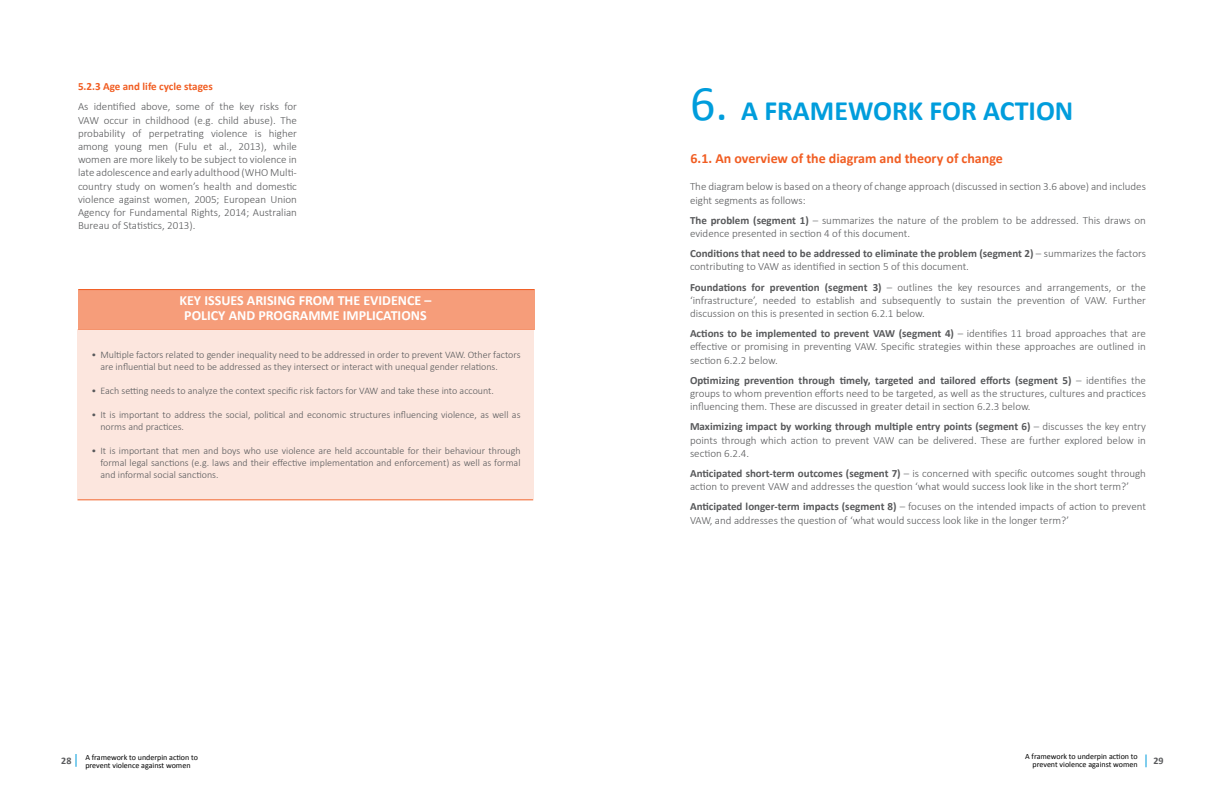
<style>
.page{position:relative;width:1224px;height:792px;background:#fff}
.page>*{position:absolute;margin:0;border:0;box-sizing:border-box;transform-origin:0 0}
.t1{font:700 28px "Calibri";color:#009ddc}
.t2{font:700 14px/15px "Calibri";color:#fff;text-align:center}
.t3{font:700 14px "Calibri";color:#f15d22}
.t4{font:300 11px/13.2px "Calibri";color:#58595b;text-align:justify}
.t5{font:700 11px "Calibri";color:#f15d22}
.t6{font:300 10px/12px "Calibri";color:#58595b}
.t7{font:700 10px "Calibri";color:#58595b}
.t8{font:8px/8px "Calibri";color:#000}
.s1{font-weight:400;font-size:50px}
.s2{font-weight:700}
</style>
<div class="page">
<svg style="left:76px;top:754px;width:1px;height:13px"></svg>
<svg style="left:1146px;top:754px;width:1px;height:13px"></svg>
<div style="left:78px;top:289px;width:457px;height:40px;background:#f69d7a"></div>
<div style="left:78px;top:329px;width:456px;height:170px;background:#fce6de"></div>
<hr style="left:78px;top:289px;width:456px;height:1px;background:#f15d22">
<hr style="left:78px;top:499px;width:455px;height:1px;background:#f15d22">
<p class="t5" style="left:78px;top:80px;width:136px">5.2.3 Age and life cycle stages</p>
<p class="t4" style="left:78px;top:100px;width:221px">As identified above, some of the key risks for VAW occur in childhood (e.g. child abuse). The probability of perpetrating violence is higher among young men (Fulu et al., 2013), while women are more likely to be subject to violence in late adolescence and early adulthood (WHO Multi&shy;country study on women’s health and domestic violence against women, 2005; European Union Agency for Fundamental Rights, 2014; Australian Bureau of Statistics, 2013).</p>
<p class="t2" style="left:179px;top:293px;width:254px">KEY ISSUES ARISING FROM THE EVIDENCE –<br>POLICY AND PROGRAMME IMPLICATIONS</p>
<p class="t6" style="left:100px;top:348px;width:422px;text-indent:-9px">• Multiple factors related to gender inequality need to be addressed in order to prevent VAW. Other factors are influential but need to be addressed as they intersect or interact with unequal gender relations.</p>
<p class="t6" style="left:91px;top:384px;width:404px">• Each setting needs to analyze the context specific risk factors for VAW and take these into account.</p>
<p class="t6" style="left:100px;top:408px;width:422px;text-indent:-9px">• It is important to address the social, political and economic structures influencing violence, as well as norms and practices.</p>
<p class="t6" style="left:100px;top:444px;width:422px;text-align:justify;text-indent:-9px">• It is important that men and boys who use violence are held accountable for their behaviour through formal legal sanctions (e.g. laws and their effective implementation and enforcement) as well as formal and informal social sanctions.</p>
<h1 class="t1" style="left:690px;top:93px;width:385px"><span class="s1">6.</span> A FRAMEWORK FOR ACTION</h1>
<p class="t3" style="left:690px;top:150px;width:314px">6.1. An overview of the diagram and theory of change</p>
<p class="t4" style="left:690px;top:180px;width:458px">The diagram below is based on a theory of change approach (discussed in section 3.6 above) and includes eight segments as follows:</p>
<p class="t4" style="left:690px;top:214px;width:458px"><span class="s2">The problem (segment 1)</span> – summarizes the nature of the problem to be addressed. This draws on evidence presented in section 4 of this document.</p>
<p class="t4" style="left:690px;top:247px;width:458px"><span class="s2">Conditions that need to be addressed to eliminate the problem (segment 2)</span> – summarizes the factors contributing to VAW as identified in section 5 of this document.</p>
<p class="t4" style="left:690px;top:280px;width:458px"><span class="s2">Foundations for prevention (segment 3)</span> – outlines the key resources and arrangements, or the ‘infrastructure’, needed to establish and subsequently to sustain the prevention of VAW. Further discussion on this is presented in section 6.2.1 below.</p>
<p class="t4" style="left:690px;top:327px;width:458px"><span class="s2">Actions to be implemented to prevent VAW (segment 4)</span> – identifies 11 broad approaches that are effective or promising in preventing VAW. Specific strategies within these approaches are outlined in section 6.2.2 below.</p>
<p class="t4" style="left:690px;top:374px;width:458px"><span class="s2">Optimizing prevention through timely, targeted and tailored efforts (segment 5)</span> – identifies the groups to whom prevention efforts need to be targeted, as well as the structures, cultures and practices influencing them. These are discussed in greater detail in section 6.2.3 below.</p>
<p class="t4" style="left:690px;top:420px;width:458px"><span class="s2">Maximizing impact by working through multiple entry points (segment 6)</span> – discusses the key entry points through which action to prevent VAW can be delivered. These are further explored below in section 6.2.4.</p>
<p class="t4" style="left:690px;top:467px;width:458px"><span class="s2">Anticipated short-term outcomes (segment 7)</span> – is concerned with specific outcomes sought through action to prevent VAW and addresses the question ‘what would success look like in the short term?’</p>
<p class="t4" style="left:690px;top:500px;width:458px"><span class="s2">Anticipated longer-term impacts (segment 8)</span> – focuses on the intended impacts of action to prevent<br>VAW, and addresses the question of ‘what would success look like in the longer term?’</p>
<p class="t7" style="left:61px;top:755px;width:12px">28</p>
<p class="t8" style="left:85px;top:753px;width:114px">A framework to underpin action to prevent violence against women</p>
<p class="t8" style="left:1025px;top:752px;width:114px">A framework to underpin action to</p>
<p class="t8" style="left:1033px;top:760px;width:107px">prevent violence against women</p>
<p class="t7" style="left:1153px;top:755px;width:12px">29</p>
</div>
